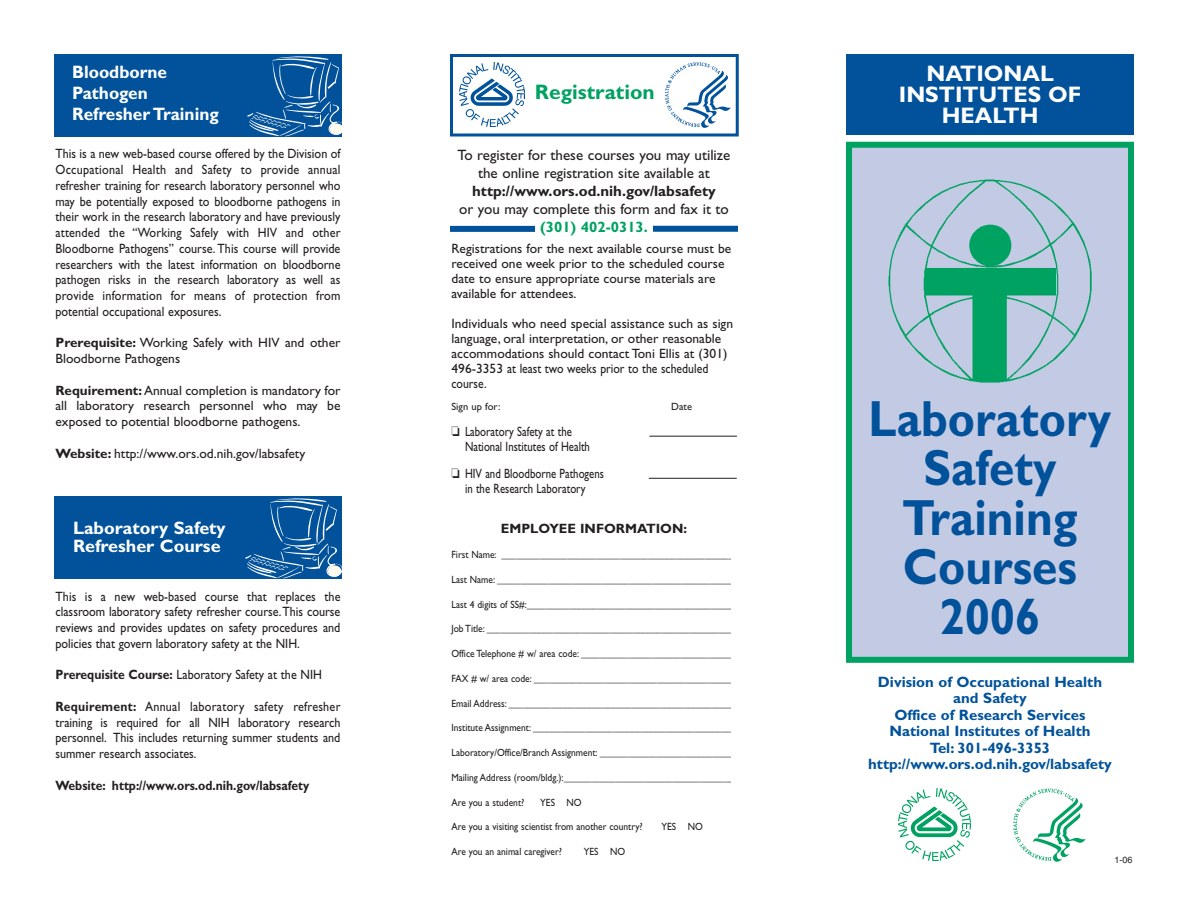
<style>
.page{position:relative;width:1188px;height:918px;background:#fff}
.page>*{position:absolute;margin:0;border:0;box-sizing:border-box;transform-origin:0 0}
.t1{font:700 51px/49.5px "Gill Sans";color:#01529a;text-align:center;scale:.9 1}
.t2{font:700 22.5px/21px "Gill Sans";color:#fff;text-align:center}
.t3{font:700 21px "Gill Sans";color:#00a261}
.t4{font:700 18px/21px "Gill Sans";color:#fff;scale:.96 1}
.t5{font:700 18px/18px "Gill Sans";color:#fff}
.t6{font:700 15px/16.5px "Gill Sans";color:#01529a;text-align:center}
.t7{font:15px/18px "Gill Sans";color:#231f20;text-align:center}
.t8{font:700 15px "Gill Sans";color:#231f20}
.t9{font:700 15px "Gill Sans";color:#00a261}
.t10{font:13.5px/15.8px "Gill Sans";color:#231f20;text-align:justify;scale:.9 1}
.t11{font:13.5px/15px "Gill Sans";color:#231f20}
.t12{font:13.5px/15px "Gill Sans";color:#231f20;scale:.8 1}
.t13{font:700 13.5px "Gill Sans";color:#231f20;scale:.9 1}
.t14{font:700 13.5px "Gill Sans";color:#231f20}
.t15{font:10.5px "Gill Sans";color:#231f20;scale:.9 1}
.t16{font:10.5px "Gill Sans";color:#231f20}
.t17{font:9px "Helvetica";color:#231f20}
.s1{font-weight:700}
</style>
<div class="page">
<div style="left:450px;top:54px;width:289px;height:82px;border:3px solid #01529a"></div>
<div style="left:846px;top:54px;width:288px;height:80px;background:#01529a"></div>
<div style="left:849px;top:145px;width:282px;height:515px;background:#c3cbe4"></div>
<div style="left:846px;top:142px;width:288px;height:521px;border:6px solid #00a261"></div>
<div style="left:54px;top:54px;width:288px;height:82px;background:#01529a"></div>
<div style="left:54px;top:496px;width:288px;height:83px;background:#01529a"></div>
<img style="left:888px;top:179px;width:204px;height:204px">
<hr style="left:649px;top:436px;width:88px;height:1px;background:#231f20">
<hr style="left:649px;top:478px;width:88px;height:1px;background:#231f20">
<div style="left:450px;top:226px;width:85px;height:6px;background:#01529a"></div>
<div style="left:653px;top:226px;width:85px;height:6px;background:#01529a"></div>
<img style="left:1013px;top:788px;width:73px;height:74px">
<img style="left:898px;top:788px;width:72px;height:72px">
<img style="left:665px;top:62px;width:66px;height:66px">
<img style="left:460px;top:62px;width:64px;height:64px">
<svg style="left:247px;top:56px;width:96px;height:80px"></svg>
<svg style="left:245px;top:498px;width:97px;height:80px"></svg>
<h3 class="t4" style="left:72px;top:63px;width:154px">Bloodborne<br>Pathogen<br>Refresher Training</h3>
<p class="t10" style="left:56px;top:148px;width:318px">This is a new web-based course offered by the Division of Occupational Health and Safety to provide annual refresher training for research laboratory personnel who may be potentially exposed to bloodborne pathogens in their work in the research laboratory and have previously attended the “Working Safely with HIV and other Bloodborne Pathogens” course. This course will provide researchers with the latest information on bloodborne pathogen risks in the research laboratory as well as provide information for means of protection from potential occupational exposures.</p>
<p class="t11" style="left:56px;top:337px;width:287px;line-height:15.8px"><span class="s1">Prerequisite:</span> Working Safely with HIV and other<br>Bloodborne Pathogens</p>
<p class="t11" style="left:56px;top:384px;width:287px;line-height:15.8px;text-align:justify"><span class="s1">Requirement:</span>Annual completion is mandatory for all laboratory research personnel who may be exposed to potential bloodborne pathogens.</p>
<p class="t11" style="left:56px;top:447px;width:251px"><span class="s1">Website:</span> http://www.ors.od.nih.gov/labsafety</p>
<h3 class="t5" style="left:73px;top:521px;width:154px">Laboratory Safety<br>Refresher Course</h3>
<p class="t10" style="left:56px;top:590px;width:318px">This is a new web-based course that replaces the classroom laboratory safety refresher course.This course reviews and provides updates on safety procedures and policies that govern laboratory safety at the NIH.</p>
<p class="t10" style="left:56px;top:668px;width:298px"><span class="s1">Prerequisite Course:</span> Laboratory Safety at the NIH</p>
<p class="t10" style="left:56px;top:700px;width:318px"><span class="s1">Requirement:</span> Annual laboratory safety refresher training is required for all NIH laboratory research personnel. This includes returning summer students and summer research associates.</p>
<p class="t13" style="left:56px;top:780px;width:283px">Website: http://www.ors.od.nih.gov/labsafety</p>
<h3 class="t3" style="left:535px;top:84px;width:121px">Registration</h3>
<p class="t7" style="left:458px;top:147px;width:274px">To register for these courses you may utilize the online registration site available at</p>
<p class="t8" style="left:472px;top:186px;width:245px">http://www.ors.od.nih.gov/labsafety</p>
<p class="t7" style="left:459px;top:201px;width:271px">or you may complete this form and fax it to</p>
<p class="t9" style="left:540px;top:222px;width:109px">(301) 402-0313.</p>
<p class="t11" style="left:452px;top:242px;width:281px">Registrations for the next available course must be received one week prior to the scheduled course date to ensure appropriate course materials are available for attendees.</p>
<p class="t11" style="left:452px;top:317px;width:283px">Individuals who need special assistance such as sign language, oral interpretation, or other reasonable accommodations should contact Toni Ellis at (301)<br>496-3353 at least two weeks prior to the scheduled course.</p>
<p class="t16" style="left:452px;top:403px;width:50px">Sign up for:</p>
<p class="t16" style="left:671px;top:403px;width:22px">Date</p>
<p class="t12" style="left:465px;top:425px;width:158px;text-indent:-14px">❏ Laboratory Safety at the<br>National Institutes of Health</p>
<p class="t12" style="left:452px;top:467px;width:192px;text-align:center">❏ HIV and Bloodborne Pathogens in the Research Laboratory</p>
<p class="t14" style="left:501px;top:524px;width:188px">EMPLOYEE INFORMATION:</p>
<p class="t15" style="left:452px;top:551px;width:314px">First Name: _________________________________________________</p>
<p class="t15" style="left:452px;top:576px;width:315px">Last Name: __________________________________________________</p>
<p class="t15" style="left:452px;top:600px;width:316px">Last 4 digits of SS#:____________________________________________</p>
<p class="t15" style="left:452px;top:625px;width:314px">Job Title: ____________________________________________________</p>
<p class="t15" style="left:452px;top:650px;width:314px">Office Telephone # w/ area code: ________________________________</p>
<p class="t15" style="left:452px;top:675px;width:313px">FAX # w/ area code: __________________________________________</p>
<p class="t15" style="left:452px;top:699px;width:317px">Email Address: ________________________________________________</p>
<p class="t15" style="left:452px;top:724px;width:318px">Institute Assignment: ___________________________________________</p>
<p class="t15" style="left:452px;top:749px;width:313px">Laboratory/Office/Branch Assignment: ____________________________</p>
<p class="t15" style="left:452px;top:774px;width:315px">Mailing Address (room/bldg.):____________________________________</p>
<p class="t15" style="left:452px;top:798px;width:82px">Are you a student?</p>
<p class="t15" style="left:540px;top:798px;width:48px">YES NO</p>
<p class="t15" style="left:452px;top:823px;width:214px">Are you a visiting scientist from another country?</p>
<p class="t15" style="left:662px;top:823px;width:48px">YES NO</p>
<p class="t15" style="left:452px;top:848px;width:124px">Are you an animal caregiver?</p>
<p class="t15" style="left:584px;top:848px;width:48px">YES NO</p>
<h2 class="t2" style="left:899px;top:65px;width:184px">NATIONAL<br>INSTITUTES OF<br>HEALTH</h2>
<h1 class="t1" style="left:869px;top:399px;width:271px">Laboratory<br>Safety<br>Training<br>Courses<br>2006</h1>
<p class="t6" style="left:868px;top:675px;width:245px">Division of Occupational Health and Safety<br>Office of Research Services<br>National Institutes of Health<br>Tel: 301-496-3353 http://www.ors.od.nih.gov/labsafety</p>
<p class="t17" style="left:1114px;top:857px;width:20px">1-06</p>
</div>
